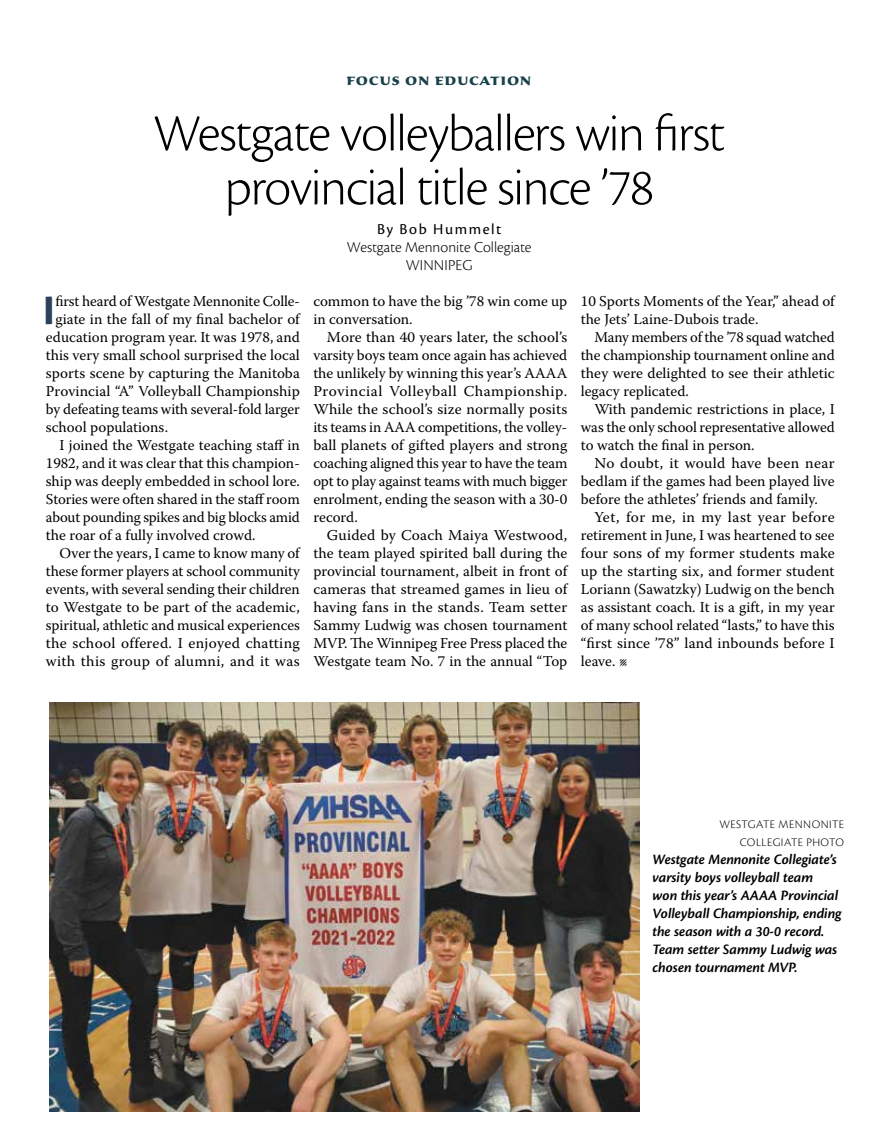
<style>
.page{position:relative;width:878px;height:1148px;background:#fff}
.page>*{position:absolute;margin:0;border:0;box-sizing:border-box;transform-origin:0 0}
.t1{font:300 54px/54px "Cronos Pro";letter-spacing:-.025em;color:#000;text-align:center}
.t2{font:700 43.65px "Cronos Pro";color:#2c425a}
.t3{font:700 18px "Sava Pro";letter-spacing:.035em;color:#18414b}
.t4{font:300 15.75px/18px "Cronos Pro";letter-spacing:.005em;color:#000;text-align:center}
.t5{font:15.75px "Cronos Pro";color:#000}
.t6{font:15px/18px "Warnock Pro";color:#000;text-align:justify}
.t7{font:italic 600 15px/18px "Cronos Pro";letter-spacing:-.005em;color:#000}
.t8{font:15px "Warnock Pro";letter-spacing:.02em;color:#000}
.t9{font:300 12px/18px "Cronos Pro";letter-spacing:.04em;color:#000;text-align:right}
</style>
<div class="page">
<img style="left:50px;top:702px;width:589px;height:410px">
<p class="t3" style="left:346px;top:67px;width:186px">focus on education</p>
<h1 class="t1" style="left:153px;top:106px;width:574px">Westgate volleyballers win first provincial title since ’78</h1>
<p class="t5" style="left:377px;top:220px;width:126px">By Bob Hummelt</p>
<p class="t4" style="left:347px;top:238px;width:186px">Westgate Mennonite Collegiate<br>WINNIPEG</p>
<h2 class="t2" style="left:43px;top:285px;width:14px">I</h2>
<p class="t6" style="left:55px;top:292px;width:246px">first heard of Westgate Mennonite Colle-</p>
<p class="t6" style="left:55px;top:310px;width:246px">giate in the fall of my final bachelor of</p>
<p class="t6" style="left:46px;top:328px;width:255px">education program year. It was 1978, and</p>
<p class="t6" style="left:46px;top:346px;width:255px">this very small school surprised the local</p>
<p class="t6" style="left:46px;top:364px;width:255px">sports scene by capturing the Manitoba</p>
<p class="t6" style="left:46px;top:382px;width:255px">Provincial “A” Volleyball Championship</p>
<p class="t6" style="left:46px;top:400px;width:255px">by defeating teams with several-fold larger</p>
<p class="t6" style="left:46px;top:418px;width:124px">school populations.</p>
<p class="t6" style="left:59px;top:436px;width:242px">I joined the Westgate teaching staff in</p>
<p class="t6" style="left:46px;top:454px;width:255px">1982, and it was clear that this champion-</p>
<p class="t6" style="left:46px;top:472px;width:255px">ship was deeply embedded in school lore.</p>
<p class="t6" style="left:46px;top:490px;width:255px">Stories were often shared in the staff room</p>
<p class="t6" style="left:46px;top:508px;width:255px">about pounding spikes and big blocks amid</p>
<p class="t6" style="left:46px;top:526px;width:211px">the roar of a fully involved crowd.</p>
<p class="t6" style="left:59px;top:544px;width:242px">Over the years, I came to know many of</p>
<p class="t6" style="left:46px;top:562px;width:255px">these former players at school community</p>
<p class="t6" style="left:46px;top:580px;width:255px">events, with several sending their children</p>
<p class="t6" style="left:46px;top:598px;width:255px">to Westgate to be part of the academic,</p>
<p class="t6" style="left:46px;top:616px;width:255px">spiritual, athletic and musical experiences</p>
<p class="t8" style="left:46px;top:634px;width:255px">the school offered. I enjoyed chatting</p>
<p class="t8" style="left:46px;top:652px;width:255px">with this group of alumni, and it was</p>
<p class="t6" style="left:313px;top:292px;width:255px">common to have the big ’78 win come up in conversation.</p>
<p class="t6" style="left:313px;top:328px;width:255px;text-indent:14px">More than 40 years later, the school’s varsity boys team once again has achieved the unlikely by winning this year’s AAAA Provincial Volleyball Championship.<br>While the school’s size normally posits its teams in AAA competitions, the volley&shy;ball planets of gifted players and strong coaching aligned this year to have the team opt to play against teams with much bigger enrolment, ending the season with a 30-0 record.</p>
<p class="t6" style="left:313px;top:526px;width:255px;text-indent:14px">Guided by Coach Maiya Westwood, the team played spirited ball during the provincial tournament, albeit in front of cameras that streamed games in lieu of having fans in the stands. Team setter Sammy Ludwig was chosen tournament MVP. The Winnipeg Free Press placed the Westgate team No. 7 in the annual “Top</p>
<p class="t6" style="left:580px;top:292px;width:255px">10 Sports Moments of the Year,” ahead of the Jets’ Laine-Dubois trade.</p>
<p class="t6" style="left:580px;top:328px;width:255px;text-indent:14px">Many members of the ’78 squad watched the championship tournament online and they were delighted to see their athletic legacy replicated.</p>
<p class="t6" style="left:580px;top:400px;width:255px;text-indent:14px">With pandemic restrictions in place, I was the only school representative allowed to watch the final in person.</p>
<p class="t6" style="left:580px;top:454px;width:255px;text-indent:14px">No doubt, it would have been near bedlam if the games had been played live before the athletes’ friends and family.</p>
<p class="t6" style="left:580px;top:508px;width:255px;text-indent:14px">Yet, for me, in my last year before retirement in June, I was heartened to see four sons of my former students make up the starting six, and former student Loriann (Sawatzky) Ludwig on the bench as assistant coach. It is a gift, in my year of many school related “lasts,” to have this “first since ’78” land inbounds before I leave. l</p>
<p class="t9" style="left:719px;top:815px;width:126px">WESTGATE MENNONITE<br>COLLEGIATE PHOTO</p>
<p class="t7" style="left:652px;top:851px;width:190px">Westgate Mennonite Collegiate’s varsity boys volleyball team won this year’s AAAA Provincial<br>Volleyball Championship, ending the season with a 30-0 record.<br>Team setter Sammy Ludwig was chosen tournament MVP.</p>
</div>
